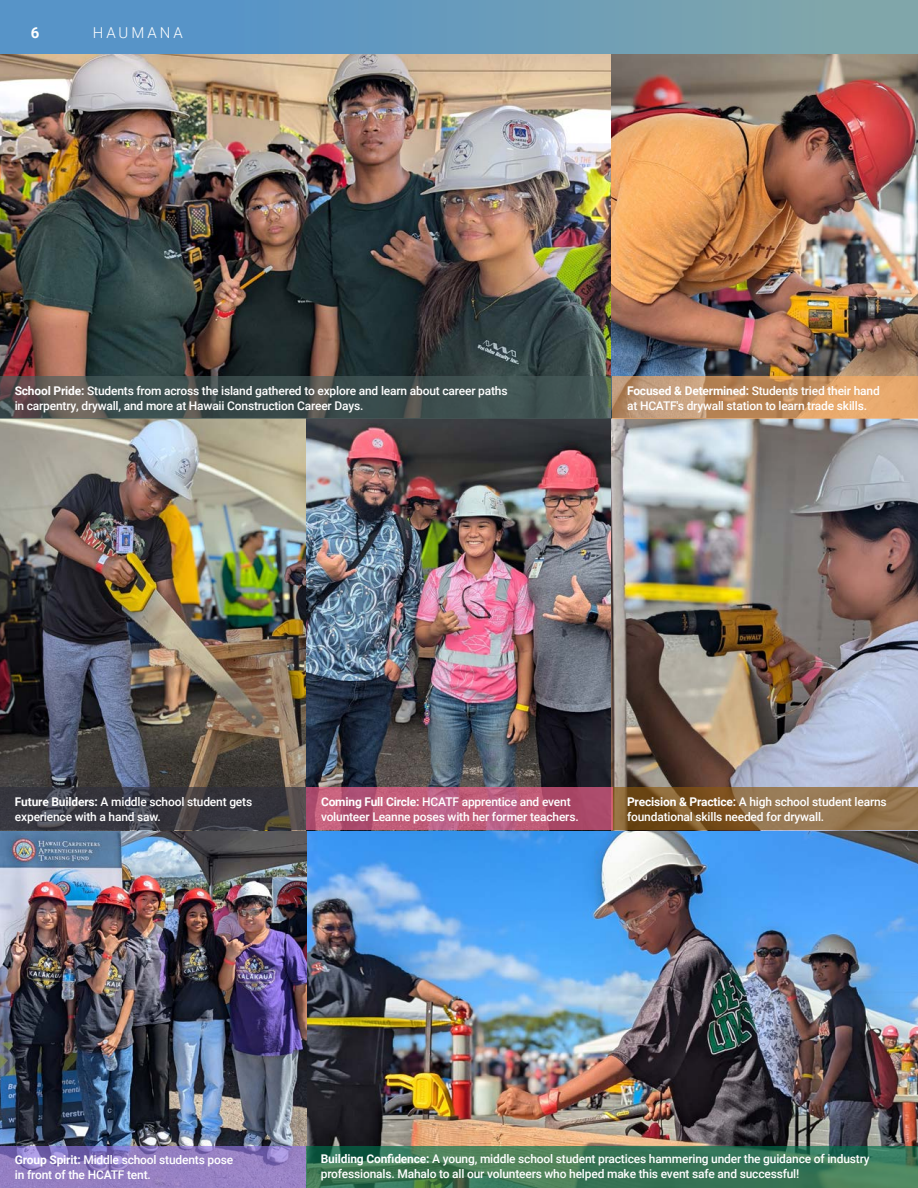
<style>
.page{position:relative;width:918px;height:1188px;background:#fff}
.page>*{position:absolute;margin:0;border:0;box-sizing:border-box;transform-origin:0 0}
.t1{font:300 15px "Roboto";letter-spacing:.2em;color:#fff}
.t2{font:700 15px "Roboto";color:#fff}
.t3{font:500 12px/15px "Roboto";letter-spacing:-.015em;color:#fff}
.s1{font-weight:700}
</style>
<div class="page">
<img style="left:306px;top:830px;width:612px;height:316px">
<img style="left:0;top:830px;width:306px;height:316px">
<img style="left:0;top:53px;width:612px;height:324px">
<img style="left:612px;top:53px;width:306px;height:324px">
<img style="left:306px;top:419px;width:306px;height:369px">
<img style="left:0;top:419px;width:306px;height:369px">
<img style="left:612px;top:419px;width:306px;height:369px">
<svg style="left:306px;top:1146px;width:612px;height:42px;background:#3c7756"></svg>
<svg style="left:0;top:788px;width:306px;height:42px;background:#3b3a41"></svg>
<svg style="left:612px;top:788px;width:306px;height:42px;background:#89663c"></svg>
<svg style="left:306px;top:788px;width:306px;height:42px;background:#b85877"></svg>
<svg style="left:0;top:1146px;width:306px;height:42px;background:#907cc0"></svg>
<svg style="left:0;top:377px;width:612px;height:42px;background:#45514f"></svg>
<svg style="left:612px;top:377px;width:306px;height:42px;background:#ca9768"></svg>
<div style="left:0;top:0;width:918px;height:53px;background:linear-gradient(to right,#4f90ce,#82a7a9)"></div>
<p class="t2" style="left:31px;top:22px;width:10px">6</p>
<p class="t1" style="left:93px;top:22px;width:92px">HAUMANA</p>
<p class="t3" style="left:15px;top:383px;width:494px"><span class="s1">School Pride:</span> Students from across the island gathered to explore and learn about career paths in carpentry, drywall, and more at Hawaii Construction Career Days.</p>
<p class="t3" style="left:627px;top:383px;width:254px"><span class="s1">Focused &amp; Determined:</span> Students tried their hand at HCATF's drywall station to learn trade skills.</p>
<p class="t3" style="left:15px;top:794px;width:239px"><span class="s1">Future Builders:</span> A middle school student gets experience with a hand saw.</p>
<p class="t3" style="left:321px;top:794px;width:259px"><span class="s1">Coming Full Circle:</span> HCATF apprentice and event volunteer Leanne poses with her former teachers.</p>
<p class="t3" style="left:627px;top:794px;width:261px"><span class="s1">Precision &amp; Practice:</span> A high school student learns foundational skills needed for drywall.</p>
<p class="t3" style="left:15px;top:1152px;width:220px"><span class="s1">Group Spirit:</span> Middle school students pose in front of the HCATF tent.</p>
<p class="t3" style="left:321px;top:1151px;width:550px"><span class="s1">Building Confidence:</span> A young, middle school student practices hammering under the guidance of industry professionals. Mahalo to all our volunteers who helped make this event safe and successful!</p>
</div>
